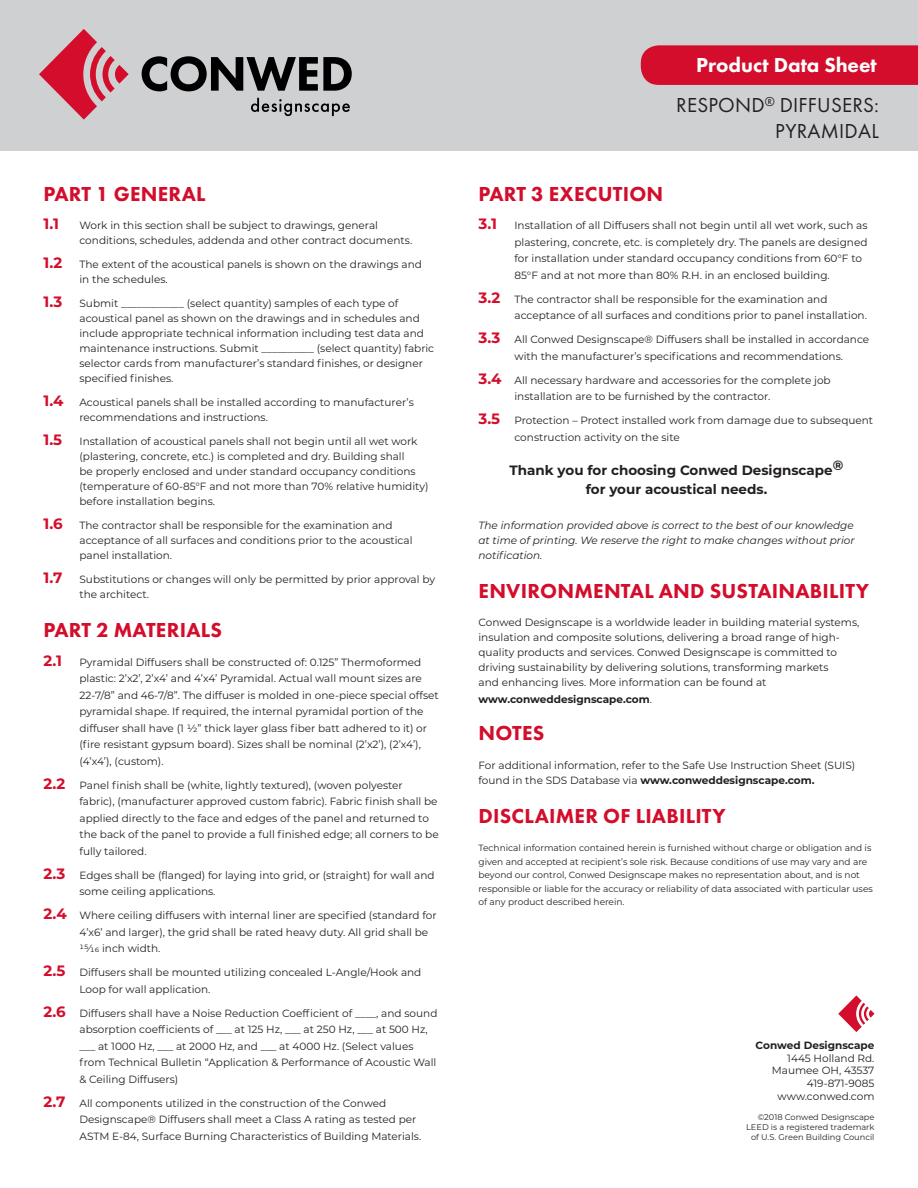
<style>
.page{position:relative;width:918px;height:1188px;background:#fff}
.page>*{position:absolute;margin:0;border:0;box-sizing:border-box;transform-origin:0 0}
.t1{font:800 21px "Futura PT";letter-spacing:.01em;color:#d30d2b}
.t2{font:21px/40.8px "Futura PT";letter-spacing:.01em;color:#231f20;text-align:right}
.Body{font:700 15px "Montserrat";color:#d30d2b}
.Body-2{font:700 13.5px/19.5px "Montserrat";color:#231f20;text-align:center}
.Body-3{font:10.5px/16.5px "Montserrat";color:#231f20}
.Body-4{font:italic 10.5px/15px "Montserrat";color:#231f20;text-align:justify}
.Body-5{font:700 10.5px "Montserrat";color:#231f20}
.Fine_Print{font:9px/13.5px "Montserrat";color:#231f20}
.Body-6{font:8.25px "Montserrat";color:#231f20}
.s1{font-weight:700;font-size:15px;color:#d30d2b}
.s2{font-weight:800;color:#fff}
.s3{font-weight:400}
.s4{font-weight:700}
</style>
<div class="page">
<div style="left:0;top:0;width:918px;height:151px;background:#cfd0d2"></div>
<svg style="left:39px;top:29px;width:90px;height:91px"></svg>
<svg style="left:142px;top:56px;width:210px;height:35px"></svg>
<svg style="left:251px;top:98px;width:99px;height:18px"></svg>
<div style="left:641px;top:45px;width:277px;height:40px;background:#d30d2b"></div>
<svg style="left:838px;top:995px;width:36px;height:37px"></svg>
<p class="t1" style="left:44px;top:180px;width:163px">PART 1 GENERAL</p>
<p class="Body" style="left:44px;top:213px;width:17px">1.1</p>
<p class="Body-3" style="left:80px;top:217px;width:300px">Work in this section shall be subject to drawings, general</p>
<p class="Body-3" style="left:80px;top:232px;width:334px">conditions, schedules, addenda and other contract documents.</p>
<p class="Body-3" style="left:80px;top:256px;width:344px;line-height:15px;text-indent:-36px"><span class="s1">1.2</span> The extent of the acoustical panels is shown on the drawings and in the schedules.</p>
<p class="Body-3" style="left:80px;top:295px;width:356px;line-height:15px;text-indent:-36px"><span class="s1">1.3</span> Submit ____________ (select quantity) samples of each type of acoustical panel as shown on the drawings and in schedules and include appropriate technical information including test data and maintenance instructions. Submit __________ (select quantity) fabric selector cards from manufacturer’s standard finishes, or designer specified finishes.</p>
<p class="Body-3" style="left:80px;top:394px;width:336px;line-height:15px;text-indent:-36px"><span class="s1">1.4</span> Acoustical panels shall be installed according to manufacturer’s recommendations and instructions.</p>
<p class="Body-3" style="left:80px;top:433px;width:351px;line-height:15px;text-indent:-36px"><span class="s1">1.5</span> Installation of acoustical panels shall not begin until all wet work (plastering, concrete, etc.) is completed and dry. Building shall<br>be properly enclosed and under standard occupancy conditions (temperature of 60-85°F and not more than 70% relative humidity) before installation begins.</p>
<p class="Body-3" style="left:80px;top:517px;width:335px;line-height:15px;text-indent:-36px"><span class="s1">1.6</span> The contractor shall be responsible for the examination and acceptance of all surfaces and conditions prior to the acoustical panel installation.</p>
<p class="Body-3" style="left:80px;top:571px;width:357px;line-height:15px;text-indent:-36px"><span class="s1">1.7</span> Substitutions or changes will only be permitted by prior approval by the architect.</p>
<p class="t1" style="left:44px;top:617px;width:180px">PART 2 MATERIALS</p>
<p class="Body-3" style="left:80px;top:653px;width:361px;text-indent:-36px"><span class="s1">2.1</span> Pyramidal Diffusers shall be constructed of: 0.125” Thermoformed plastic: 2’x2’, 2’x4’ and 4’x4’ Pyramidal. Actual wall mount sizes are 22-7/8” and 46-7/8”. The diffuser is molded in one-piece special offset pyramidal shape. If required, the internal pyramidal portion of the diffuser shall have (1 ½” thick layer glass fiber batt adhered to it) or (fire resistant gypsum board). Sizes shall be nominal (2’x2’), (2’x4’), (4’x4’), (custom).</p>
<p class="Body-3" style="left:80px;top:776px;width:361px;text-indent:-36px"><span class="s1">2.2</span> Panel finish shall be (white, lightly textured), (woven polyester fabric), (manufacturer approved custom fabric). Fabric finish shall be applied directly to the face and edges of the panel and returned to the back of the panel to provide a full finished edge; all corners to be fully tailored.</p>
<p class="Body-3" style="left:80px;top:866px;width:357px;text-indent:-36px"><span class="s1">2.3</span> Edges shall be (flanged) for laying into grid, or (straight) for wall and some ceiling applications.</p>
<p class="Body-3" style="left:80px;top:907px;width:359px;text-indent:-36px"><span class="s1">2.4</span> Where ceiling diffusers with internal liner are specified (standard for<br>4’x6’ and larger), the grid shall be rated heavy duty. All grid shall be<br>15/16 inch width.</p>
<p class="Body-3" style="left:80px;top:964px;width:343px;text-indent:-36px"><span class="s1">2.5</span> Diffusers shall be mounted utilizing concealed L-Angle/Hook and<br>Loop for wall application.</p>
<p class="Body-3" style="left:80px;top:1004px;width:360px;text-indent:-36px"><span class="s1">2.6</span> Diffusers shall have a Noise Reduction Coefficient of ____, and sound absorption coefficients of ___ at 125 Hz, ___ at 250 Hz, ___ at 500 Hz, ___ at 1000 Hz, ___ at 2000 Hz, and ___ at 4000 Hz. (Select values from Technical Bulletin “Application &amp; Performance of Acoustic Wall &amp; Ceiling Diffusers)</p>
<p class="Body-3" style="left:80px;top:1094px;width:343px;text-indent:-36px"><span class="s1">2.7</span> All components utilized in the construction of the Conwed<br>Designscape® Diffusers shall meet a Class A rating as tested per<br>ASTM E-84, Surface Burning Characteristics of Building Materials.</p>
<h1 class="t2" style="left:676px;top:44px;width:204px"><span class="s2">Product Data Sheet<br></span>RESPOND<sup>®</sup> DIFFUSERS:</h1>
<h1 class="t2" style="left:775px;top:110px;width:105px">PYRAMIDAL</h1>
<p class="t1" style="left:479px;top:180px;width:186px">PART 3 EXECUTION</p>
<p class="Body-3" style="left:514px;top:217px;width:355px;text-indent:-36px"><span class="s1">3.1</span> Installation of all Diffusers shall not begin until all wet work, such as plastering, concrete, etc. is completely dry. The panels are designed for installation under standard occupancy conditions from 60°F to 85°F and at not more than 80% R.H. in an enclosed building.</p>
<p class="Body-3" style="left:514px;top:290px;width:354px;text-indent:-36px"><span class="s1">3.2</span> The contractor shall be responsible for the examination and acceptance of all surfaces and conditions prior to panel installation.</p>
<p class="Body-3" style="left:514px;top:331px;width:356px;text-indent:-36px"><span class="s1">3.3</span> All Conwed Designscape® Diffusers shall be installed in accordance with the manufacturer’s specifications and recommendations.</p>
<p class="Body-3" style="left:514px;top:371px;width:318px;text-indent:-36px"><span class="s1">3.4</span> All necessary hardware and accessories for the complete job installation are to be furnished by the contractor.</p>
<p class="Body-3" style="left:514px;top:412px;width:360px;text-indent:-36px"><span class="s1">3.5</span> Protection – Protect installed work from damage due to subsequent construction activity on the site</p>
<p class="Body-2" style="left:510px;top:460px;width:335px">Thank you for choosing Conwed Designscape® for your acoustical needs.</p>
<p class="Body-4" style="left:478px;top:517px;width:378px">The information provided above is correct to the best of our knowledge at time of printing. We reserve the right to make changes without prior notification.</p>
<p class="t1" style="left:479px;top:578px;width:392px">ENVIRONMENTAL AND SUSTAINABILITY</p>
<p class="Body-3" style="left:478px;top:615px;width:382px;line-height:15px">Conwed Designscape is a worldwide leader in building material systems, insulation and composite solutions, delivering a broad range of high&shy;quality products and services. Conwed Designscape is committed to driving sustainability by delivering solutions, transforming markets<br>and enhancing lives. More information can be found at</p>
<p class="Body-5" style="left:478px;top:691px;width:175px">www.conweddesignscape.com<span class="s3">.</span></p>
<p class="t1" style="left:479px;top:720px;width:67px">NOTES</p>
<p class="Body-3" style="left:478px;top:757px;width:378px;line-height:15px">For additional information, refer to the Safe Use Instruction Sheet (SUIS) found in the SDS Database via <span class="s4">www.conweddesignscape.com.</span></p>
<p class="t1" style="left:479px;top:803px;width:249px">DISCLAIMER OF LIABILITY</p>
<p class="Fine_Print" style="left:478px;top:841px;width:396px">Technical information contained herein is furnished without charge or obligation and is given and accepted at recipient’s sole risk. Because conditions of use may vary and are beyond our control, Conwed Designscape makes no representation about, and is not responsible or liable for the accuracy or reliability of data associated with particular uses of any product described herein.</p>
<p class="Body-5" style="left:756px;top:1038px;width:120px">Conwed Designscape</p>
<p class="Body-3" style="left:787px;top:1049px;width:89px">1445 Holland Rd.</p>
<p class="Body-3" style="left:772px;top:1062px;width:104px">Maumee OH, 43537</p>
<p class="Body-3" style="left:807px;top:1075px;width:69px">419-871-9085</p>
<p class="Body-3" style="left:778px;top:1087px;width:98px">www.conwed.com</p>
<p class="Body-6" style="left:758px;top:1112px;width:118px">©2018 Conwed Designscape</p>
<p class="Body-6" style="left:746px;top:1122px;width:130px">LEED is a registered trademark</p>
<p class="Body-6" style="left:751px;top:1131px;width:125px">of U.S. Green Building Council</p>
</div>
